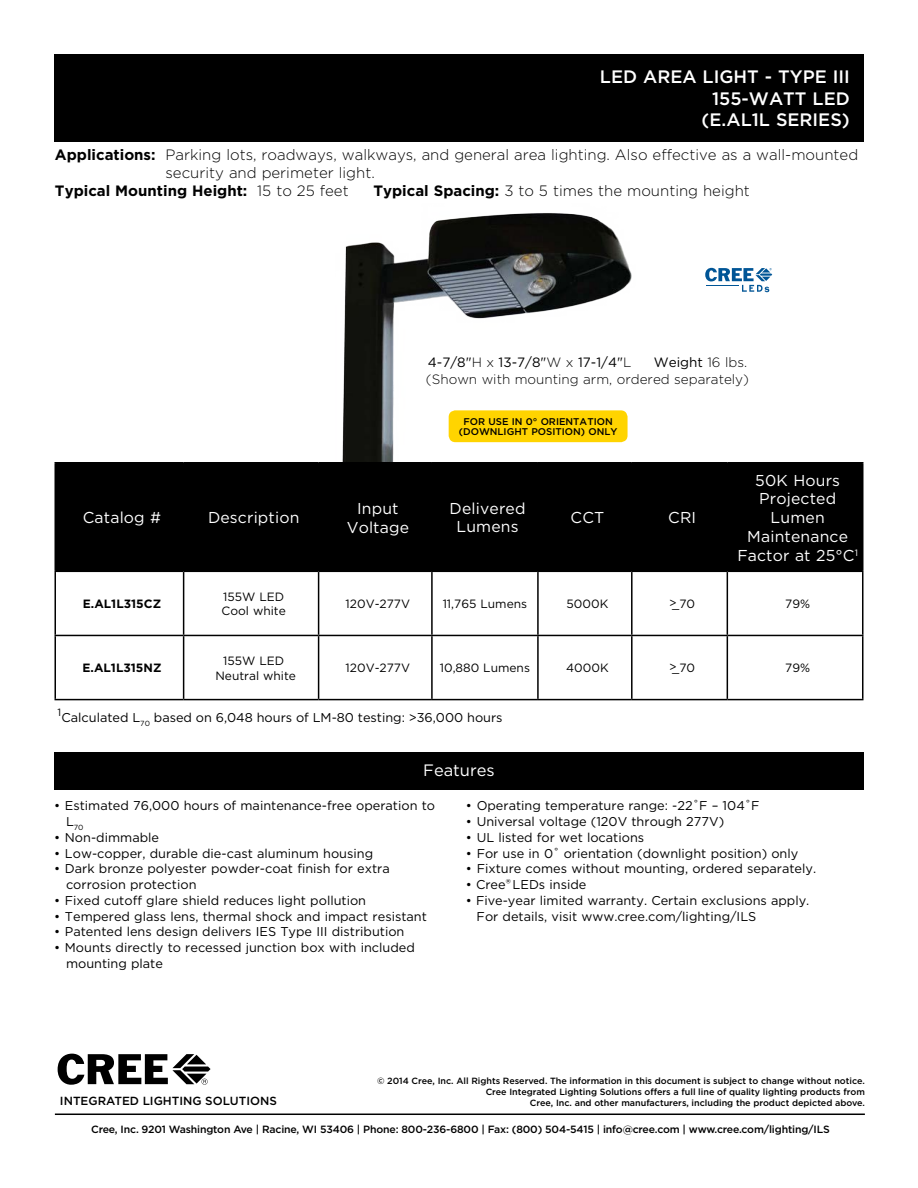
<style>
.page{position:relative;width:918px;height:1188px;background:#fff}
.page>*{position:absolute;margin:0;border:0;box-sizing:border-box;transform-origin:0 0}
.t1{font:500 18px/21.6px "Gotham";color:#fff;text-align:right}
.t2{font:16.5px "Gotham";color:#fff}
.t3{font:15.75px/18.9px "Gotham";letter-spacing:.01em;color:#fff;text-align:center}
.t4{font:300 15px "Gotham";color:#000}
.t5{font:700 15px "Gotham";color:#000}
.t6{font:300 13.5px/16.5px "Gotham";color:#000;text-align:right}
.t7{font:13.5px "Gotham";color:#000}
.t8{font:12.75px/15.8px "Gotham";color:#000}
.t9{font:12px/14.4px "Gotham";color:#000}
.t10{font:700 12px "Gotham";color:#000}
.t11{font:500 11.7px "Gotham";color:#000}
.t12{font:500 10.5px "Gotham";letter-spacing:-.015em;color:#000}
.t13{font:10.5px "Gotham";color:#000}
.t14{font:500 9.75px/10.5px "Gotham";color:#000;text-align:center}
.t15{font:500 9px/10.8px "Gotham";color:#000;text-align:right}
.t16{font:7.5px "Gotham";color:#000}
.s1{font-weight:700}
.s2{font-weight:300}
.s3{font-weight:400}
</style>
<div class="page">
<div style="left:54px;top:54px;width:810px;height:88px;background:#000"></div>
<hr style="left:55px;top:1114px;width:810px;height:1px;background:#000">
<svg style="left:58px;top:1054px;width:153px;height:31px"></svg>
<img style="left:342px;top:213px;width:290px;height:249px">
<div style="left:54px;top:752px;width:810px;height:38px;background:#000"></div>
<div style="left:56px;top:464px;width:806px;height:107px;background:#000"></div>
<svg style="left:56px;top:572px;width:806px;height:127px"></svg>
<hr style="left:183px;top:464px;width:1px;height:107px;background:#000">
<hr style="left:318px;top:464px;width:1px;height:107px;background:#000">
<hr style="left:431px;top:464px;width:2px;height:107px;background:#000">
<hr style="left:537px;top:464px;width:2px;height:107px;background:#000">
<hr style="left:631px;top:464px;width:2px;height:107px;background:#000">
<hr style="left:727px;top:464px;width:1px;height:107px;background:#000">
<hr style="left:55px;top:572px;width:1px;height:63px;background:#000">
<hr style="left:183px;top:572px;width:1px;height:63px;background:#000">
<hr style="left:318px;top:572px;width:1px;height:63px;background:#000">
<hr style="left:431px;top:572px;width:2px;height:63px;background:#000">
<hr style="left:537px;top:572px;width:2px;height:63px;background:#000">
<hr style="left:631px;top:572px;width:2px;height:63px;background:#000">
<hr style="left:727px;top:572px;width:1px;height:63px;background:#000">
<hr style="left:862px;top:572px;width:1px;height:63px;background:#000">
<hr style="left:55px;top:635px;width:129px;height:1px;background:#000">
<hr style="left:55px;top:636px;width:1px;height:63px;background:#000">
<hr style="left:184px;top:635px;width:135px;height:1px;background:#000">
<hr style="left:183px;top:636px;width:1px;height:63px;background:#000">
<hr style="left:319px;top:635px;width:113px;height:1px;background:#000">
<hr style="left:318px;top:636px;width:1px;height:63px;background:#000">
<hr style="left:432px;top:635px;width:106px;height:1px;background:#000">
<hr style="left:431px;top:636px;width:2px;height:63px;background:#000">
<hr style="left:538px;top:635px;width:94px;height:1px;background:#000">
<hr style="left:537px;top:636px;width:2px;height:63px;background:#000">
<hr style="left:632px;top:635px;width:95px;height:1px;background:#000">
<hr style="left:631px;top:636px;width:2px;height:63px;background:#000">
<hr style="left:727px;top:635px;width:136px;height:1px;background:#000">
<hr style="left:727px;top:636px;width:1px;height:63px;background:#000">
<hr style="left:862px;top:636px;width:1px;height:63px;background:#000">
<hr style="left:55px;top:699px;width:129px;height:1px;background:#000">
<hr style="left:184px;top:699px;width:135px;height:1px;background:#000">
<hr style="left:319px;top:699px;width:113px;height:1px;background:#000">
<hr style="left:432px;top:699px;width:106px;height:1px;background:#000">
<hr style="left:538px;top:699px;width:94px;height:1px;background:#000">
<hr style="left:632px;top:699px;width:95px;height:1px;background:#000">
<hr style="left:727px;top:699px;width:136px;height:1px;background:#000">
<hr style="left:55px;top:462px;width:129px;height:2px;background:#000">
<hr style="left:55px;top:464px;width:1px;height:107px;background:#000">
<hr style="left:184px;top:462px;width:135px;height:2px;background:#000">
<hr style="left:319px;top:462px;width:113px;height:2px;background:#000">
<hr style="left:432px;top:462px;width:106px;height:2px;background:#000">
<hr style="left:538px;top:462px;width:94px;height:2px;background:#000">
<hr style="left:632px;top:462px;width:95px;height:2px;background:#000">
<hr style="left:727px;top:462px;width:136px;height:2px;background:#000">
<hr style="left:862px;top:464px;width:1px;height:107px;background:#000">
<hr style="left:55px;top:571px;width:129px;height:1px;background:#000">
<hr style="left:184px;top:571px;width:135px;height:1px;background:#000">
<hr style="left:319px;top:571px;width:113px;height:1px;background:#000">
<hr style="left:432px;top:571px;width:106px;height:1px;background:#000">
<hr style="left:538px;top:571px;width:94px;height:1px;background:#000">
<hr style="left:632px;top:571px;width:95px;height:1px;background:#000">
<hr style="left:727px;top:571px;width:136px;height:1px;background:#000">
<svg style="left:705px;top:268px;width:67px;height:24px"></svg>
<hr style="left:706px;top:285px;width:33px;height:1px;background:#005596">
<div style="left:449px;top:410px;width:179px;height:32px;background:#ffd400;border-radius:7px"></div>
<h1 class="t1" style="left:600px;top:66px;width:251px">LED AREA LIGHT - TYPE III<br>155-WATT LED<br>(E.AL1L SERIES)</h1>
<p class="t4" style="left:55px;top:146px;width:805px"><span class="s1">Applications:</span> Parking lots, roadways, walkways, and general area lighting. Also effective as a wall-mounted</p>
<p class="t4" style="left:166px;top:164px;width:211px">security and perimeter light.</p>
<p class="t5" style="left:55px;top:181px;width:295px">Typical Mounting Height: <span class="s2">15 to 25 feet</span></p>
<p class="t4" style="left:373px;top:182px;width:378px"><span class="s1">Typical Spacing:</span> 3 to 5 times the mounting height</p>
<p class="t7" style="left:428px;top:354px;width:205px">4-7/8"<span class="s2">H x</span> 13-7/8"<span class="s2">W x</span> 17-1/4"<span class="s2">L</span></p>
<p class="t6" style="left:426px;top:354px;width:325px"><span class="s3">Weight</span> 16 lbs.<br>(Shown with mounting arm, ordered separately)</p>
<p class="t14" style="left:459px;top:416px;width:160px">FOR USE IN 0° ORIENTATION (DOWNLIGHT POSITION) ONLY</p>
<p class="t3" style="left:83px;top:508px;width:80px">Catalog #</p>
<p class="t3" style="left:208px;top:508px;width:93px">Description</p>
<p class="t3" style="left:347px;top:499px;width:64px">Input<br>Voltage</p>
<p class="t3" style="left:450px;top:499px;width:77px;line-height:18px">Delivered<br>Lumens</p>
<p class="t3" style="left:571px;top:508px;width:35px">CCT</p>
<p class="t3" style="left:668px;top:508px;width:29px">CRI</p>
<p class="t3" style="left:737px;top:470px;width:122px">50K Hours<br>Projected<br>Lumen<br>Maintenance<br>Factor at 25°C<sup>1</sup></p>
<p class="t10" style="left:83px;top:596px;width:80px">E.AL1L315CZ</p>
<p class="t9" style="left:222px;top:589px;width:66px">155W LED<br>Cool white</p>
<p class="t9" style="left:346px;top:596px;width:66px">120V-277V</p>
<p class="t9" style="left:443px;top:596px;width:86px">11,765 Lumens</p>
<p class="t9" style="left:567px;top:596px;width:43px">5000K</p>
<p class="t9" style="left:669px;top:596px;width:27px">&gt;_70</p>
<p class="t9" style="left:785px;top:596px;width:26px">79%</p>
<p class="t10" style="left:83px;top:660px;width:80px">E.AL1L315NZ</p>
<p class="t9" style="left:215px;top:653px;width:82px;text-align:center">155W LED<br>Neutral white</p>
<p class="t9" style="left:346px;top:661px;width:66px">120V-277V</p>
<p class="t9" style="left:440px;top:661px;width:92px">10,880 Lumens</p>
<p class="t9" style="left:566px;top:661px;width:44px">4000K</p>
<p class="t9" style="left:669px;top:661px;width:27px">&gt;_70</p>
<p class="t9" style="left:785px;top:661px;width:26px">79%</p>
<p class="t13" style="left:58px;top:706px;width:5px">1</p>
<p class="t8" style="left:61px;top:709px;width:443px">Calculated L<sub>70</sub> based on 6,048 hours of LM-80 testing: &gt;36,000 hours</p>
<p class="t2" style="left:423px;top:760px;width:73px">Features</p>
<p class="t8" style="left:54px;top:798px;width:383px">• Estimated 76,000 hours of maintenance-free operation to</p>
<p class="t16" style="left:66px;top:823px;width:19px"><sup>L</sup>70</p>
<p class="t8" style="left:54px;top:829px;width:107px">• Non-dimmable</p>
<p class="t8" style="left:54px;top:845px;width:321px">• Low-copper, durable die-cast aluminum housing</p>
<p class="t8" style="left:66px;top:861px;width:325px;text-indent:-12px">• Dark bronze polyester powder-coat finish for extra corrosion protection</p>
<p class="t8" style="left:54px;top:892px;width:314px">• Fixed cutoff glare shield reduces light pollution</p>
<p class="t8" style="left:54px;top:908px;width:374px">• Tempered glass lens, thermal shock and impact resistant</p>
<p class="t8" style="left:54px;top:924px;width:352px">• Patented lens design delivers IES Type III distribution</p>
<p class="t8" style="left:66px;top:940px;width:350px;text-indent:-12px">• Mounts directly to recessed junction box with included mounting plate</p>
<p class="t8" style="left:466px;top:798px;width:295px">• Operating temperature range: -22˚F – 104˚F</p>
<p class="t8" style="left:466px;top:814px;width:260px">• Universal voltage (120V through 277V)</p>
<p class="t8" style="left:466px;top:829px;width:180px">• UL listed for wet locations</p>
<p class="t8" style="left:466px;top:845px;width:334px">• For use in 0˚ orientation (downlight position) only</p>
<p class="t8" style="left:466px;top:861px;width:352px">• Fixture comes without mounting, ordered separately.</p>
<p class="t8" style="left:466px;top:877px;width:122px">• Cree®LEDs inside</p>
<p class="t8" style="left:477px;top:892px;width:334px;text-indent:-11px">• Five-year limited warranty. Certain exclusions apply.<br>For details, visit www.cree.com/lighting/ILS</p>
<p class="t15" style="left:377px;top:1075px;width:489px">© 2014 Cree, Inc. All Rights Reserved. The information in this document is subject to change without notice.<br>Cree Integrated Lighting Solutions offers a full line of quality lighting products from</p>
<p class="t11" style="left:60px;top:1093px;width:218px">INTEGRATED LIGHTING SOLUTIONS</p>
<p class="t15" style="left:530px;top:1097px;width:336px">Cree, Inc. and other manufacturers, including the product depicted above.</p>
<p class="t12" style="left:91px;top:1123px;width:740px">Cree, Inc. 9201 Washington Ave | Racine, WI 53406 | Phone: 800-236-6800 | Fax: (800) 504-5415 | info@cree.com | www.cree.com/lighting/ILS</p>
</div>
